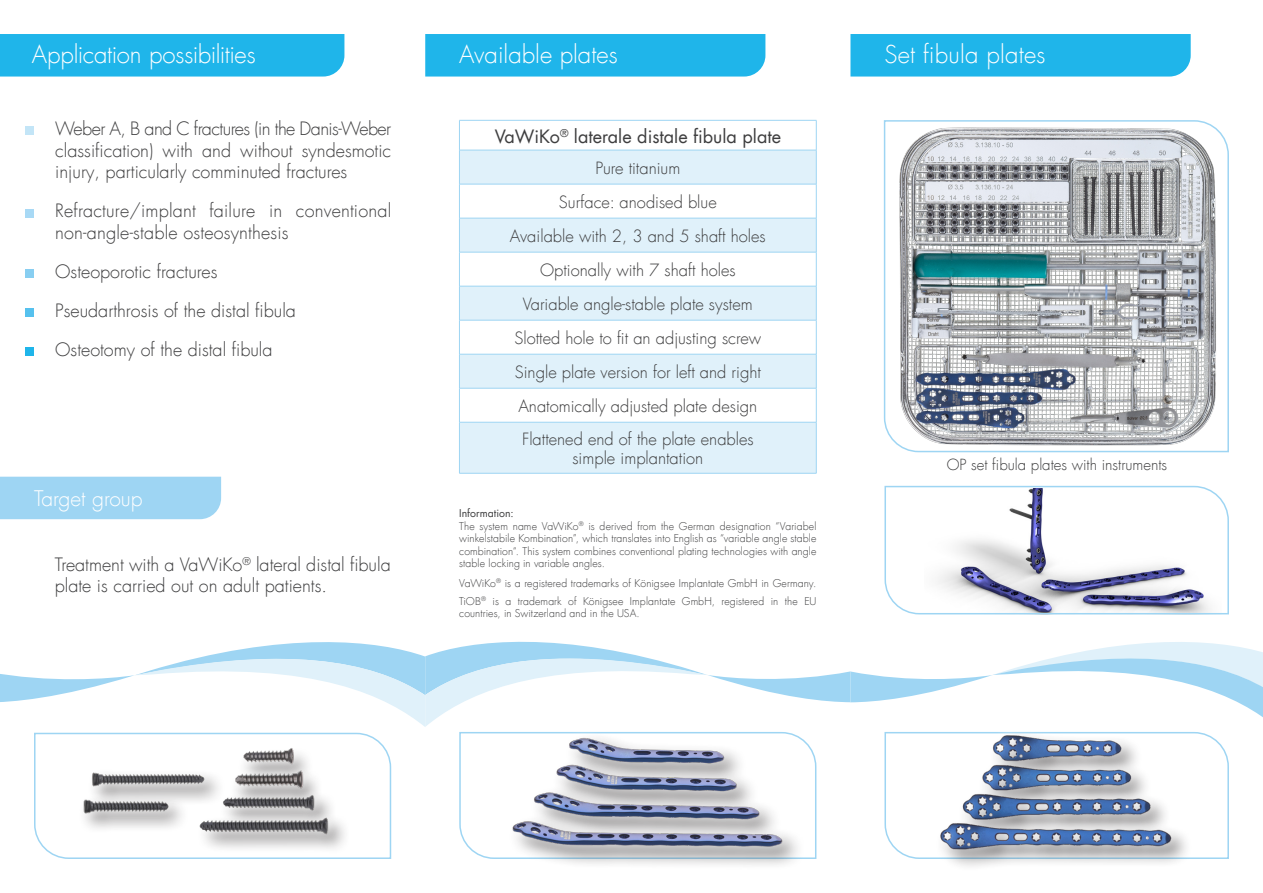
<style>
.page{position:relative;width:1263px;height:893px;background:#fff}
.page>*{position:absolute;margin:0;border:0;box-sizing:border-box;transform-origin:0 0}
.t1{font:300 24px "Futura Com";color:#fff}
.t2{font:300 21px "Futura Com";color:#fff}
.t3{font:300 18px/21.6px "Futura Com";color:#3e3e3f}
.t4{font:300 18px "Futura Com";letter-spacing:-.03em;color:#3e3e3f}
.t5{font:18px "Futura Com";color:#3e3e3f}
.t6{font:300 16.5px "Futura Com";color:#3e3e3f}
.t7{font:300 15px "Futura Com";color:#3e3e3f}
.t8{font:300 10.5px/12.6px "Futura Com";letter-spacing:.01em;color:#3e3e3f;text-align:justify}
.t9{font:10.5px "Futura Com";color:#3e3e3f}
</style>
<div class="page">
<svg style="left:884px;top:485px;width:345px;height:130px"></svg>
<div style="left:935px;top:730px;width:258px;height:141px;background:#231f20;opacity:.65"></div>
<div style="left:508px;top:733px;width:298px;height:138px;background:#231f20;opacity:.65"></div>
<svg style="left:883px;top:120px;width:346px;height:333px"></svg>
<div style="left:850px;top:34px;width:341px;height:43px;background:#1fb5ea"></div>
<div style="left:425px;top:34px;width:340px;height:43px;background:#1fb5ea"></div>
<svg style="left:0;top:641px;width:1263px;height:219px"></svg>
<div style="left:0;top:34px;width:344px;height:43px;background:#1fb5ea"></div>
<img style="left:894px;top:124px;width:328px;height:326px">
<div style="left:26px;top:127px;width:8px;height:8px;background:#c3e5f7"></div>
<div style="left:26px;top:209px;width:8px;height:8px;background:#a8d9f5"></div>
<div style="left:26px;top:269px;width:8px;height:8px;background:#88cef1"></div>
<div style="left:26px;top:308px;width:8px;height:9px;background:#56c1ee"></div>
<div style="left:26px;top:348px;width:8px;height:8px;background:#1fb5ea"></div>
<svg style="left:460px;top:151px;width:356px;height:322px;fill:#e0f1fa"></svg>
<hr style="left:459px;top:120px;width:1px;height:30px;background:#9ed5f3">
<hr style="left:459px;top:120px;width:357px;height:1px;background:#9ed5f3">
<hr style="left:816px;top:120px;width:1px;height:30px;background:#9ed5f3">
<hr style="left:459px;top:150px;width:1px;height:34px;background:#9ed5f3">
<hr style="left:459px;top:150px;width:357px;height:1px;background:#9ed5f3">
<hr style="left:816px;top:150px;width:1px;height:34px;background:#9ed5f3">
<hr style="left:459px;top:184px;width:357px;height:1px;background:#9ed5f3">
<hr style="left:459px;top:184px;width:1px;height:34px;background:#9ed5f3">
<hr style="left:816px;top:184px;width:1px;height:34px;background:#9ed5f3">
<hr style="left:459px;top:218px;width:1px;height:34px;background:#9ed5f3">
<hr style="left:459px;top:218px;width:357px;height:1px;background:#9ed5f3">
<hr style="left:816px;top:218px;width:1px;height:34px;background:#9ed5f3">
<hr style="left:459px;top:252px;width:1px;height:34px;background:#9ed5f3">
<hr style="left:459px;top:252px;width:357px;height:1px;background:#9ed5f3">
<hr style="left:816px;top:252px;width:1px;height:34px;background:#9ed5f3">
<hr style="left:459px;top:286px;width:1px;height:34px;background:#9ed5f3">
<hr style="left:459px;top:286px;width:357px;height:1px;background:#9ed5f3">
<hr style="left:816px;top:286px;width:1px;height:34px;background:#9ed5f3">
<hr style="left:459px;top:320px;width:1px;height:34px;background:#9ed5f3">
<hr style="left:459px;top:320px;width:357px;height:1px;background:#9ed5f3">
<hr style="left:816px;top:320px;width:1px;height:34px;background:#9ed5f3">
<hr style="left:459px;top:354px;width:1px;height:34px;background:#9ed5f3">
<hr style="left:459px;top:354px;width:357px;height:1px;background:#9ed5f3">
<hr style="left:816px;top:354px;width:1px;height:34px;background:#9ed5f3">
<hr style="left:459px;top:388px;width:1px;height:34px;background:#9ed5f3">
<hr style="left:459px;top:388px;width:357px;height:1px;background:#9ed5f3">
<hr style="left:816px;top:388px;width:1px;height:34px;background:#9ed5f3">
<hr style="left:459px;top:422px;width:1px;height:51px;background:#9ed5f3">
<hr style="left:459px;top:422px;width:357px;height:1px;background:#9ed5f3">
<hr style="left:816px;top:422px;width:1px;height:51px;background:#9ed5f3">
<hr style="left:459px;top:473px;width:357px;height:1px;background:#9ed5f3">
<div style="left:0;top:477px;width:221px;height:42px;background:#9ed5f3"></div>
<svg style="left:33px;top:732px;width:359px;height:128px"></svg>
<div style="left:237px;top:747px;width:76px;height:40px;background:#231f20;opacity:.65"></div>
<div style="left:235px;top:740px;width:68px;height:32px;background:#fff"></div>
<img style="left:243px;top:748px;width:60px;height:14px">
<div style="left:228px;top:769px;width:94px;height:42px;background:#231f20;opacity:.65"></div>
<div style="left:226px;top:762px;width:86px;height:35px;background:#fff;opacity:.75"></div>
<img style="left:232px;top:765px;width:80px;height:22px">
<div style="left:79px;top:795px;width:111px;height:40px;background:#231f20;opacity:.65"></div>
<div style="left:75px;top:791px;width:102px;height:31px;background:#fff;opacity:.75"></div>
<img style="left:76px;top:799px;width:100px;height:17px">
<div style="left:87px;top:768px;width:138px;height:40px;background:#231f20;opacity:.65"></div>
<div style="left:83px;top:764px;width:130px;height:31px;background:#fff;opacity:.75"></div>
<img style="left:83px;top:770px;width:137px;height:21px">
<div style="left:219px;top:791px;width:117px;height:40px;background:#231f20;opacity:.65"></div>
<div style="left:214px;top:787px;width:110px;height:32px;background:#fff;opacity:.75"></div>
<img style="left:217px;top:791px;width:103px;height:18px">
<div style="left:196px;top:814px;width:154px;height:41px;background:#231f20;opacity:.65"></div>
<div style="left:192px;top:809px;width:145px;height:33px;background:#fff;opacity:.75"></div>
<img style="left:192px;top:813px;width:141px;height:25px">
<p class="t1" style="left:32px;top:39px;width:225px">Application possibilities</p>
<p class="t4" style="left:55px;top:117px;width:337px">Weber A, B and C fractures (in the Danis-Weber</p>
<p class="t3" style="left:55px;top:139px;width:337px">classification) with and without syndesmotic injury, particularly comminuted fractures</p>
<p class="t3" style="left:55px;top:200px;width:337px">Refracture/implant failure in conventional non-angle-stable osteosynthesis</p>
<p class="t3" style="left:55px;top:261px;width:164px">Osteoporotic fractures</p>
<p class="t3" style="left:55px;top:300px;width:242px">Pseudarthrosis of the distal fibula</p>
<p class="t3" style="left:55px;top:339px;width:219px">Osteotomy of the distal fibula</p>
<p class="t2" style="left:34px;top:484px;width:110px">Target group</p>
<p class="t3" style="left:55px;top:554px;width:338px">Treatment with a VaWiKo<sup>®</sup> lateral distal fibula plate is carried out on adult patients.</p>
<p class="t1" style="left:459px;top:39px;width:160px">Available plates</p>
<p class="t1" style="left:884px;top:38px;width:163px">Set fibula plates</p>
<p class="t5" style="left:495px;top:124px;width:288px">VaWiKo<sup>®</sup> laterale distale fibula plate</p>
<p class="t6" style="left:595px;top:157px;width:87px">Pure titanium</p>
<p class="t6" style="left:559px;top:191px;width:159px">Surface: anodised blue</p>
<p class="t6" style="left:510px;top:225px;width:257px">Available with 2, 3 and 5 shaft holes</p>
<p class="t6" style="left:540px;top:259px;width:197px">Optionally with 7 shaft holes</p>
<p class="t6" style="left:523px;top:293px;width:231px">Variable angle-stable plate system</p>
<p class="t6" style="left:514px;top:327px;width:248px">Slotted hole to fit an adjusting screw</p>
<p class="t6" style="left:515px;top:361px;width:248px">Single plate version for left and right</p>
<p class="t6" style="left:518px;top:395px;width:241px">Anatomically adjusted plate design</p>
<p class="t6" style="left:522px;top:428px;width:233px">Flattened end of the plate enables</p>
<p class="t6" style="left:572px;top:448px;width:132px">simple implantation</p>
<p class="t9" style="left:459px;top:506px;width:56px">Information:</p>
<p class="t8" style="left:459px;top:520px;width:359px">The system name VaWiKo<sup>®</sup> is derived from the German designation “Variabel winkelstabile Kombination”, which translates into English as “variable angle stable combination“. This system combines conventional plating technologies with angle stable locking in variable angles.</p>
<p class="t8" style="left:459px;top:574px;width:359px;line-height:18px">VaWiKo<sup>®</sup> is a registered trademarks of Königsee Implantate GmbH in Germany.<br>TiOB<sup>®</sup> is a trademark of Königsee Implantate GmbH, registered in the EU</p>
<p class="t8" style="left:459px;top:607px;width:182px">countries, in Switzerland and in the USA.</p>
<p class="t7" style="left:947px;top:455px;width:222px">OP set fibula plates with instruments</p>
</div>
